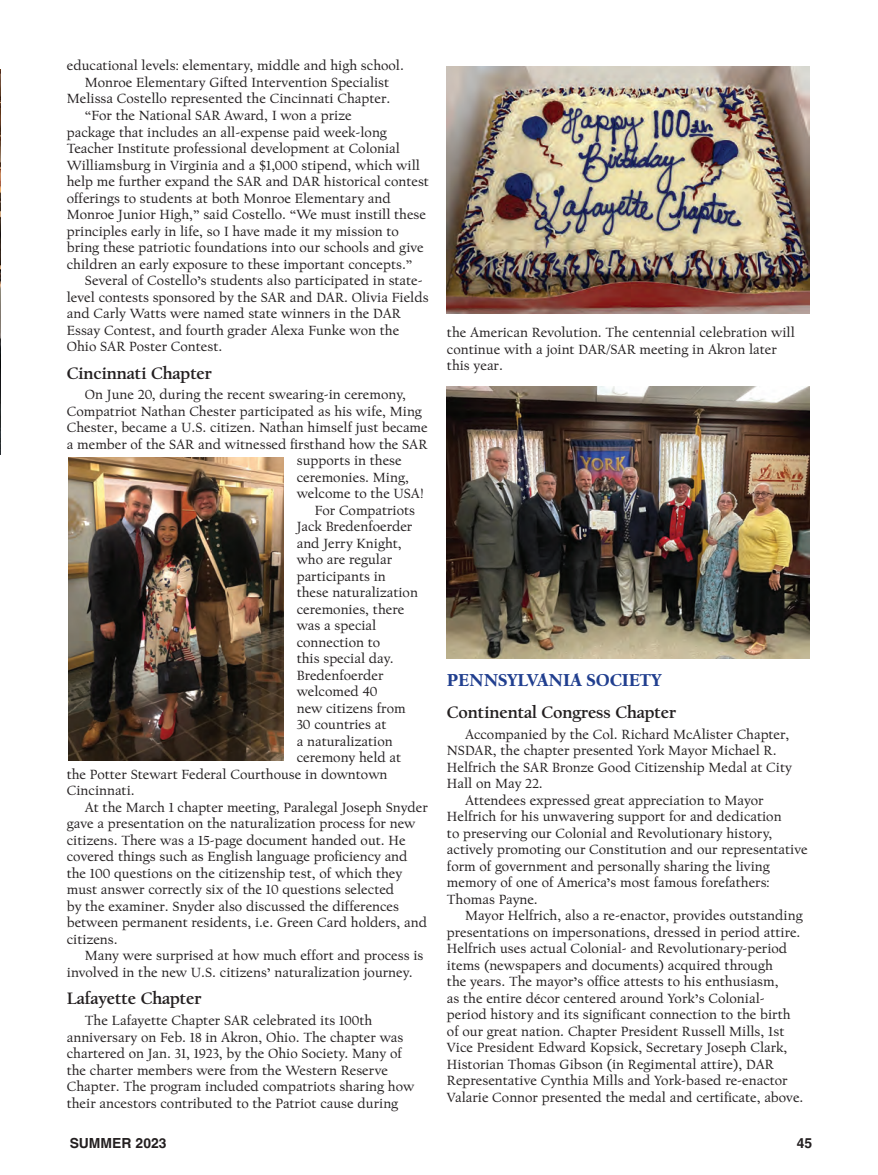
<style>
.page{position:relative;width:878px;height:1175px;background:#fff}
.page>*{position:absolute;margin:0;border:0;box-sizing:border-box;transform-origin:0 0}
.Society_Head{font:900 18px "Californian FB Text";letter-spacing:-.005em;color:#213f8f}
.Chapter_Head{font:700 17.25px "Californian FB Text";letter-spacing:-.005em;color:#231f20}
.Body_Copy{font:13.8px/16.5px "Californian FB Text";color:#231f20}
.t1{font:700 13.8px "Helvetica";color:#231f20}
</style>
<div class="page">
<img style="left:0;top:70px;width:1px;height:385px">
<img style="left:68px;top:458px;width:215px;height:302px">
<img style="left:447px;top:67px;width:362px;height:246px">
<img style="left:447px;top:386px;width:362px;height:272px">
<p class="Body_Copy" style="left:67px;top:58px;width:338px">educational levels: elementary, middle and high school.</p>
<p class="Body_Copy" style="left:67px;top:74px;width:325px;text-align:right">Monroe Elementary Gifted Intervention Specialist<br>Melissa Costello represented the Cincinnati Chapter.</p>
<p class="Body_Copy" style="left:67px;top:107px;width:363px;text-indent:18px">“For the National SAR Award, I won a prize<br>package that includes an all-expense paid week-long Teacher Institute professional development at Colonial Williamsburg in Virginia and a $1,000 stipend, which will help me further expand the SAR and DAR historical contest offerings to students at both Monroe Elementary and Monroe Junior High,” said Costello. “We must instill these principles early in life, so I have made it my mission to bring these patriotic foundations into our schools and give children an early exposure to these important concepts.”</p>
<p class="Body_Copy" style="left:67px;top:272px;width:363px;text-indent:18px">Several of Costello’s students also participated in state&shy;level contests sponsored by the SAR and DAR. Olivia Fields and Carly Watts were named state winners in the DAR Essay Contest, and fourth grader Alexa Funke won the Ohio SAR Poster Contest.</p>
<p class="Chapter_Head" style="left:67px;top:363px;width:146px">Cincinnati Chapter</p>
<p class="Body_Copy" style="left:85px;top:387px;width:323px">On June 20, during the recent swearing-in ceremony,</p>
<p class="Body_Copy" style="left:67px;top:403px;width:356px">Compatriot Nathan Chester participated as his wife, Ming</p>
<p class="Body_Copy" style="left:67px;top:420px;width:362px">Chester, became a U.S. citizen. Nathan himself just became</p>
<p class="Body_Copy" style="left:67px;top:436px;width:362px">a member of the SAR and witnessed firsthand how the SAR</p>
<p class="Body_Copy" style="left:297px;top:453px;width:106px">supports in these</p>
<p class="Body_Copy" style="left:297px;top:469px;width:114px">ceremonies. Ming,</p>
<p class="Body_Copy" style="left:297px;top:486px;width:129px">welcome to the USA!</p>
<p class="Body_Copy" style="left:315px;top:502px;width:102px">For Compatriots</p>
<p class="Body_Copy" style="left:297px;top:519px;width:117px">Jack Bredenfoerder</p>
<p class="Body_Copy" style="left:297px;top:535px;width:107px">and Jerry Knight,</p>
<p class="Body_Copy" style="left:297px;top:552px;width:97px">who are regular</p>
<p class="Body_Copy" style="left:297px;top:568px;width:91px">participants in</p>
<p class="Body_Copy" style="left:297px;top:585px;width:123px">these naturalization</p>
<p class="Body_Copy" style="left:297px;top:601px;width:109px">ceremonies, there</p>
<p class="Body_Copy" style="left:297px;top:618px;width:81px">was a special</p>
<p class="Body_Copy" style="left:297px;top:634px;width:85px">connection to</p>
<p class="Body_Copy" style="left:297px;top:651px;width:98px">this special day.</p>
<p class="Body_Copy" style="left:297px;top:667px;width:88px">Bredenfoerder</p>
<p class="Body_Copy" style="left:297px;top:684px;width:82px">welcomed 40</p>
<p class="Body_Copy" style="left:297px;top:700px;width:110px">new citizens from</p>
<p class="Body_Copy" style="left:297px;top:717px;width:91px">30 countries at</p>
<p class="Body_Copy" style="left:297px;top:733px;width:97px">a naturalization</p>
<p class="Body_Copy" style="left:297px;top:750px;width:106px">ceremony held at</p>
<p class="Body_Copy" style="left:67px;top:766px;width:322px">the Potter Stewart Federal Courthouse in downtown</p>
<p class="Body_Copy" style="left:67px;top:783px;width:69px">Cincinnati.</p>
<p class="Body_Copy" style="left:67px;top:799px;width:362px;text-indent:18px">At the March 1 chapter meeting, Paralegal Joseph Snyder gave a presentation on the naturalization process for new citizens. There was a 15-page document handed out. He covered things such as English language proficiency and the 100 questions on the citizenship test, of which they must answer correctly six of the 10 questions selected<br>by the examiner. Snyder also discussed the differences between permanent residents, i.e. Green Card holders, and citizens.</p>
<p class="Body_Copy" style="left:67px;top:948px;width:358px;text-indent:18px">Many were surprised at how much effort and process is involved in the new U.S. citizens’ naturalization journey.</p>
<p class="Chapter_Head" style="left:67px;top:989px;width:136px">Lafayette Chapter</p>
<p class="Body_Copy" style="left:67px;top:1012px;width:349px;text-indent:18px">The Lafayette Chapter SAR celebrated its 100th anniversary on Feb. 18 in Akron, Ohio. The chapter was chartered on Jan. 31, 1923, by the Ohio Society. Many of the charter members were from the Western Reserve Chapter. The program included compatriots sharing how their ancestors contributed to the Patriot cause during</p>
<p class="Body_Copy" style="left:447px;top:324px;width:349px">the American Revolution. The centennial celebration will continue with a joint DAR/SAR meeting in Akron later this year.</p>
<p class="Society_Head" style="left:447px;top:669px;width:216px">PENNSYLVANIA SOCIETY</p>
<p class="Chapter_Head" style="left:447px;top:702px;width:230px">Continental Congress Chapter</p>
<p class="Body_Copy" style="left:447px;top:726px;width:346px;text-indent:18px">Accompanied by the Col. Richard McAlister Chapter, NSDAR, the chapter presented York Mayor Michael R.<br>Helfrich the SAR Bronze Good Citizenship Medal at City Hall on May 22.</p>
<p class="Body_Copy" style="left:447px;top:792px;width:362px;text-indent:18px">Attendees expressed great appreciation to Mayor Helfrich for his unwavering support for and dedication<br>to preserving our Colonial and Revolutionary history, actively promoting our Constitution and our representative form of government and personally sharing the living memory of one of America’s most famous forefathers:<br>Thomas Payne.</p>
<p class="Body_Copy" style="left:447px;top:907px;width:358px;text-indent:18px">Mayor Helfrich, also a re-enactor, provides outstanding presentations on impersonations, dressed in period attire.<br>Helfrich uses actual Colonial- and Revolutionary-period items (newspapers and documents) acquired through<br>the years. The mayor’s office attests to his enthusiasm,<br>as the entire décor centered around York’s Colonial&shy;period history and its significant connection to the birth of our great nation. Chapter President Russell Mills, 1st Vice President Edward Kopsick, Secretary Joseph Clark, Historian Thomas Gibson (in Regimental attire), DAR Representative Cynthia Mills and York-based re-enactor Valarie Connor presented the medal and certificate, above.</p>
<p class="t1" style="left:70px;top:1135px;width:98px">SUMMER 2023</p>
<p class="t1" style="left:796px;top:1135px;width:17px">45</p>
</div>
